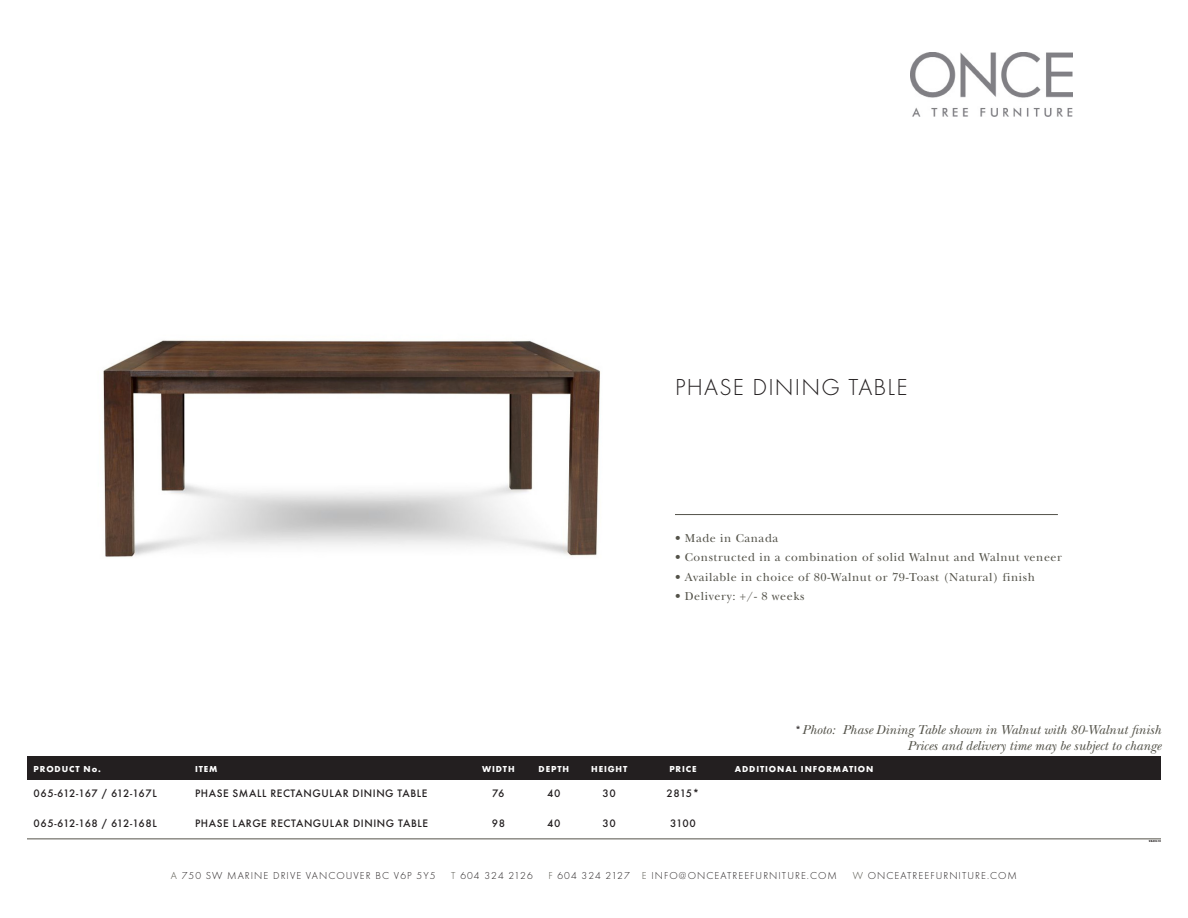
<style>
.page{position:relative;width:1188px;height:918px;background:#fff}
.page>*{position:absolute;margin:0;border:0;box-sizing:border-box;transform-origin:0 0}
.t1{font:300 24px "Futura EFCEOP";letter-spacing:.05em;color:#231f20}
.t2{font:italic 13.5px "New Baskerville Std";color:#535249}
.t3{font:12px "New Baskerville Std";letter-spacing:.05em;color:#535249}
.t4{font:500 11.25px "Futura EFCEOP";letter-spacing:.05em;color:#231f20}
.t5{font:500 11.25px "Futura EFCEOP";letter-spacing:-.02em;color:#231f20}
.t6{font:300 10.5px "Futura EFCEOP";letter-spacing:.1em;color:#231f20}
.t7{font:700 9px "Futura EFCEOP";letter-spacing:.1em;color:#fff}
.t8{font:700 3px "Futura EFCEOP";color:#231f20}
.s1{font-family:"Futura EFCEOP";font-weight:700;font-style:normal;font-size:11.25px;color:#231f20}
.s2{color:#535249}
</style>
<div class="page">
<img style="left:910px;top:52px;width:163px;height:65px">
<hr style="left:27px;top:838px;width:1134px;height:1px;background:#535249">
<hr style="left:675px;top:514px;width:383px;height:1px;background:#535249">
<div style="left:27px;top:756px;width:1134px;height:24px;background:#231f20"></div>
<img style="left:103px;top:340px;width:498px;height:217px">
<p class="t1" style="left:675px;top:374px;width:234px">PHASE DINING TABLE</p>
<p class="t3" style="left:675px;top:531px;width:105px">• Made in Canada</p>
<p class="t3" style="left:675px;top:550px;width:389px">• Constructed in a combination of solid Walnut and Walnut veneer</p>
<p class="t3" style="left:675px;top:570px;width:361px">• Available in choice of 80-Walnut or 79-Toast (Natural) finish</p>
<p class="t3" style="left:675px;top:589px;width:131px">• Delivery: +/- 8 weeks</p>
<p class="t2" style="left:795px;top:721px;width:368px"><span class="s1">*</span>Photo: Phase Dining Table shown in Walnut with 80-Walnut finish</p>
<p class="t2" style="left:908px;top:738px;width:255px">Prices and delivery time may be subject to change</p>
<p class="t7" style="left:34px;top:763px;width:69px">PRODUCT No.</p>
<p class="t7" style="left:195px;top:763px;width:24px">ITEM</p>
<p class="t7" style="left:482px;top:763px;width:34px">WIDTH</p>
<p class="t7" style="left:539px;top:763px;width:32px">DEPTH</p>
<p class="t7" style="left:591px;top:763px;width:38px">HEIGHT</p>
<p class="t7" style="left:669px;top:763px;width:29px">PRICE</p>
<p class="t7" style="left:735px;top:763px;width:140px">ADDITIONAL INFORMATION</p>
<p class="t5" style="left:34px;top:786px;width:125px">065-612-167 / 612-167L</p>
<p class="t4" style="left:195px;top:786px;width:234px">PHASE SMALL RECTANGULAR DINING TABLE</p>
<p class="t4" style="left:492px;top:786px;width:14px">76</p>
<p class="t4" style="left:547px;top:786px;width:15px">40</p>
<p class="t4" style="left:603px;top:786px;width:15px">30</p>
<p class="t4" style="left:667px;top:786px;width:34px">2815*</p>
<p class="t5" style="left:34px;top:816px;width:125px">065-612-168 / 612-168L</p>
<p class="t4" style="left:195px;top:816px;width:235px">PHASE LARGE RECTANGULAR DINING TABLE</p>
<p class="t4" style="left:492px;top:816px;width:15px">98</p>
<p class="t4" style="left:547px;top:816px;width:15px">40</p>
<p class="t4" style="left:603px;top:816px;width:15px">30</p>
<p class="t4" style="left:670px;top:816px;width:27px">3100</p>
<p class="t6" style="left:171px;top:870px;width:266px"><span class="s2">A</span> 750 SW MARINE DRIVE VANCOUVER BC V6P 5Y5</p>
<p class="t6" style="left:451px;top:870px;width:83px"><span class="s2">T</span> 604 324 2126</p>
<p class="t6" style="left:549px;top:870px;width:290px"><span class="s2">F</span> 604 324 2127 <span class="s2">E</span> INFO@ONCEATREEFURNITURE.COM</p>
<p class="t6" style="left:853px;top:870px;width:166px"><span class="s2">W</span> ONCEATREEFURNITURE.COM</p>
<p class="t8" style="left:1149px;top:839px;width:14px">28-02-12</p>
</div>
